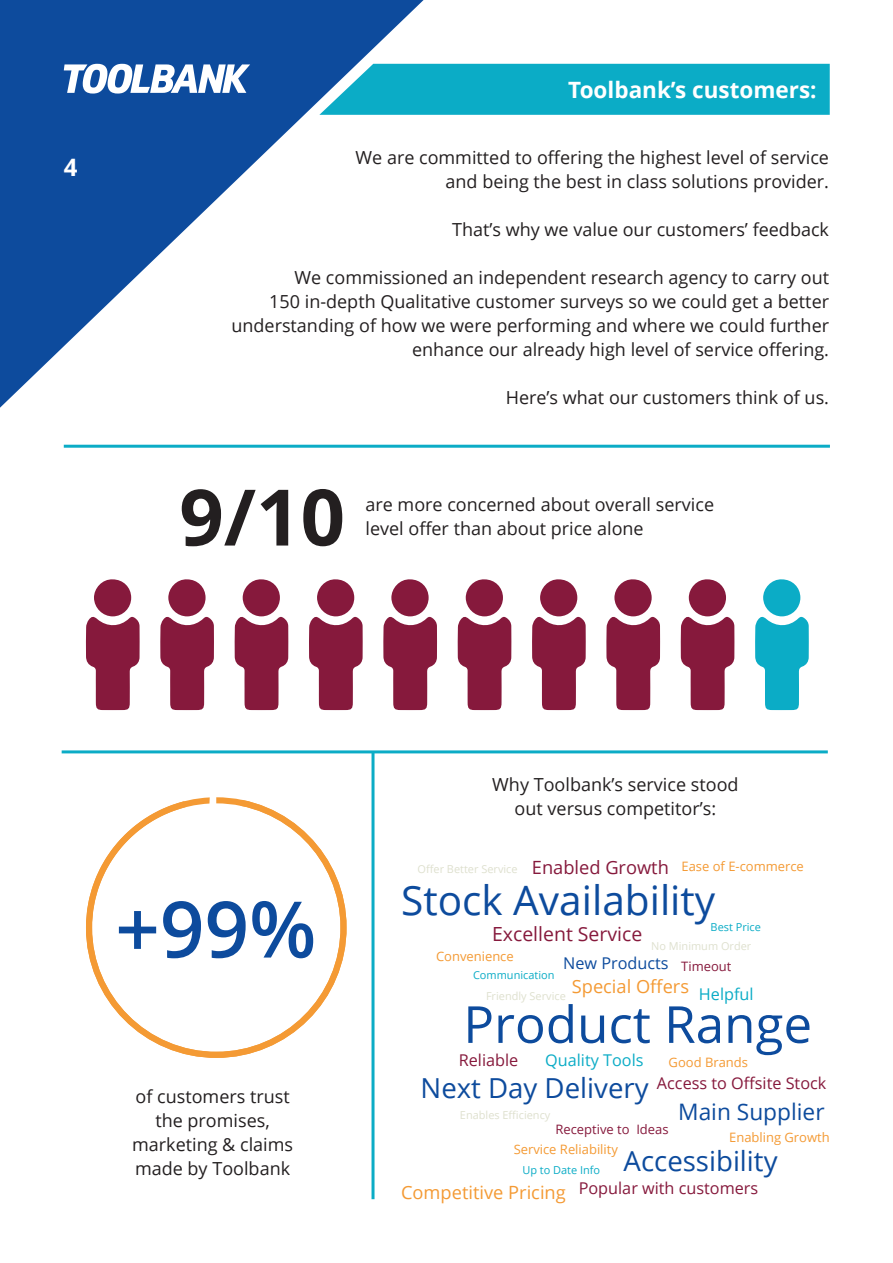
<style>
.page{position:relative;width:893px;height:1263px;background:#fff}
.page>*{position:absolute;margin:0;border:0;box-sizing:border-box;transform-origin:0 0}
.t1{font:600 78.15px "Open Sans";color:#0d4b9d}
.t2{font:700 78px "Open Sans";color:#231f20}
.t3{font:51.15px "Open Sans";color:#0d4b9d}
.t4{font:40.5px "Open Sans";color:#0d4b9d}
.t5{font:27.6px "Open Sans";color:#0d4b9d}
.t6{font:700 24px "Open Sans";color:#fff}
.t7{font:22.65px "Open Sans";color:#0d4b9d}
.t8{font:700 22.5px "Open Sans";color:#fff}
.t9{font:19.5px "Open Sans";color:#86193c}
.t10{font:18.3px "Open Sans";color:#f49a34}
.t11{font:18.3px "Open Sans";color:#86193c}
.t12{font:18px/24px "Open Sans";color:#231f20;text-align:right}
.t13{font:16.2px "Open Sans";color:#86193c}
.t14{font:16.2px "Open Sans";color:#0bacc6}
.t15{font:16.2px "Open Sans";color:#0d4b9d}
.t16{font:12.9px "Open Sans";color:#f49a34}
.t17{font:12.9px "Open Sans";color:#86193c}
.t18{font:10.95px "Open Sans";color:#dee0ce}
.t19{font:10.95px "Open Sans";color:#0bacc6}
</style>
<div class="page">
<svg style="left:0;top:0;width:468px;height:448px"></svg>
<svg style="left:64px;top:64px;width:186px;height:30px"></svg>
<svg style="left:309px;top:579px;width:54px;height:131px"></svg>
<svg style="left:755px;top:579px;width:54px;height:131px"></svg>
<svg style="left:235px;top:579px;width:53px;height:131px"></svg>
<svg style="left:681px;top:579px;width:53px;height:131px"></svg>
<svg style="left:160px;top:579px;width:54px;height:131px"></svg>
<svg style="left:606px;top:579px;width:54px;height:131px"></svg>
<svg style="left:458px;top:579px;width:53px;height:131px"></svg>
<svg style="left:532px;top:579px;width:54px;height:131px"></svg>
<svg style="left:383px;top:579px;width:54px;height:131px"></svg>
<svg style="left:86px;top:579px;width:54px;height:131px"></svg>
<hr style="left:64px;top:445px;width:766px;height:3px;background:#0bacc6">
<hr style="left:62px;top:750px;width:766px;height:3px;background:#0bacc6">
<hr style="left:371px;top:752px;width:3px;height:447px;background:#0bacc6">
<svg style="left:319px;top:64px;width:511px;height:51px;background:#11abc6"></svg>
<svg style="left:86px;top:797px;width:261px;height:261px"></svg>
<p class="t8" style="left:568px;top:74px;width:250px">Toolbank’s customers:</p>
<h3 class="t6" style="left:64px;top:150px;width:15px">4</h3>
<p class="t12" style="left:356px;top:145px;width:475px">We are committed to offering the highest level of service</p>
<p class="t12" style="left:446px;top:169px;width:385px">and being the best in class solutions provider.</p>
<p class="t12" style="left:452px;top:217px;width:378px">That’s why we value our customers’ feedback</p>
<p class="t12" style="left:231px;top:265px;width:599px">We commissioned an independent research agency to carry out<br>150 in-depth Qualitative customer surveys so we could get a better understanding of how we were performing and where we could further enhance our already high level of service offering.</p>
<p class="t12" style="left:506px;top:385px;width:325px">Here’s what our customers think of us.</p>
<p class="t2" style="left:179px;top:462px;width:167px">9/10</p>
<p class="t12" style="left:365px;top:492px;width:350px">are more concerned about overall service</p>
<p class="t12" style="left:365px;top:516px;width:280px">level offer than about price alone</p>
<p class="t1" style="left:115px;top:875px;width:203px">+99%</p>
<p class="t12" style="left:132px;top:1084px;width:162px;text-align:center">of customers trust the promises, marketing &amp; claims made by Toolbank</p>
<p class="t12" style="left:492px;top:772px;width:248px">Why Toolbank’s service stood</p>
<p class="t12" style="left:515px;top:796px;width:203px">out versus competitor’s:</p>
<p class="t18" style="left:418px;top:861px;width:102px">Offer Better Service</p>
<p class="t11" style="left:532px;top:855px;width:139px">Enabled Growth</p>
<p class="t16" style="left:681px;top:857px;width:124px">Ease of E-commerce</p>
<p class="t4" style="left:401px;top:872px;width:316px">Stock Availability</p>
<p class="t19" style="left:711px;top:920px;width:52px">Best Price</p>
<p class="t9" style="left:492px;top:921px;width:152px">Excellent Service</p>
<p class="t18" style="left:651px;top:938px;width:102px">No Minimum Order</p>
<p class="t16" style="left:436px;top:948px;width:79px">Convenience</p>
<p class="t15" style="left:563px;top:952px;width:107px">New Products</p>
<p class="t17" style="left:681px;top:957px;width:52px">Timeout</p>
<p class="t19" style="left:473px;top:967px;width:83px">Communication</p>
<p class="t10" style="left:572px;top:974px;width:119px">Special Offers</p>
<p class="t14" style="left:699px;top:983px;width:56px">Helpful</p>
<p class="t18" style="left:486px;top:988px;width:81px">Friendly Service</p>
<p class="t3" style="left:463px;top:989px;width:350px">Product Range</p>
<p class="t13" style="left:459px;top:1049px;width:61px">Reliable</p>
<p class="t14" style="left:545px;top:1049px;width:100px">Quality Tools</p>
<p class="t16" style="left:669px;top:1053px;width:81px">Good Brands</p>
<p class="t13" style="left:657px;top:1072px;width:171px">Access to Offsite Stock</p>
<p class="t5" style="left:421px;top:1069px;width:230px">Next Day Delivery</p>
<p class="t7" style="left:678px;top:1096px;width:148px">Main Supplier</p>
<p class="t18" style="left:460px;top:1107px;width:92px">Enables Efficiency</p>
<p class="t17" style="left:555px;top:1120px;width:115px">Receptive to Ideas</p>
<p class="t16" style="left:729px;top:1128px;width:102px">Enabling Growth</p>
<p class="t16" style="left:514px;top:1140px;width:106px">Service Reliability</p>
<p class="t5" style="left:624px;top:1142px;width:155px">Accessibility</p>
<p class="t19" style="left:522px;top:1163px;width:79px">Up to Date Info</p>
<p class="t10" style="left:401px;top:1180px;width:166px">Competitive Pricing</p>
<p class="t13" style="left:579px;top:1177px;width:181px">Popular with customers</p>
</div>
